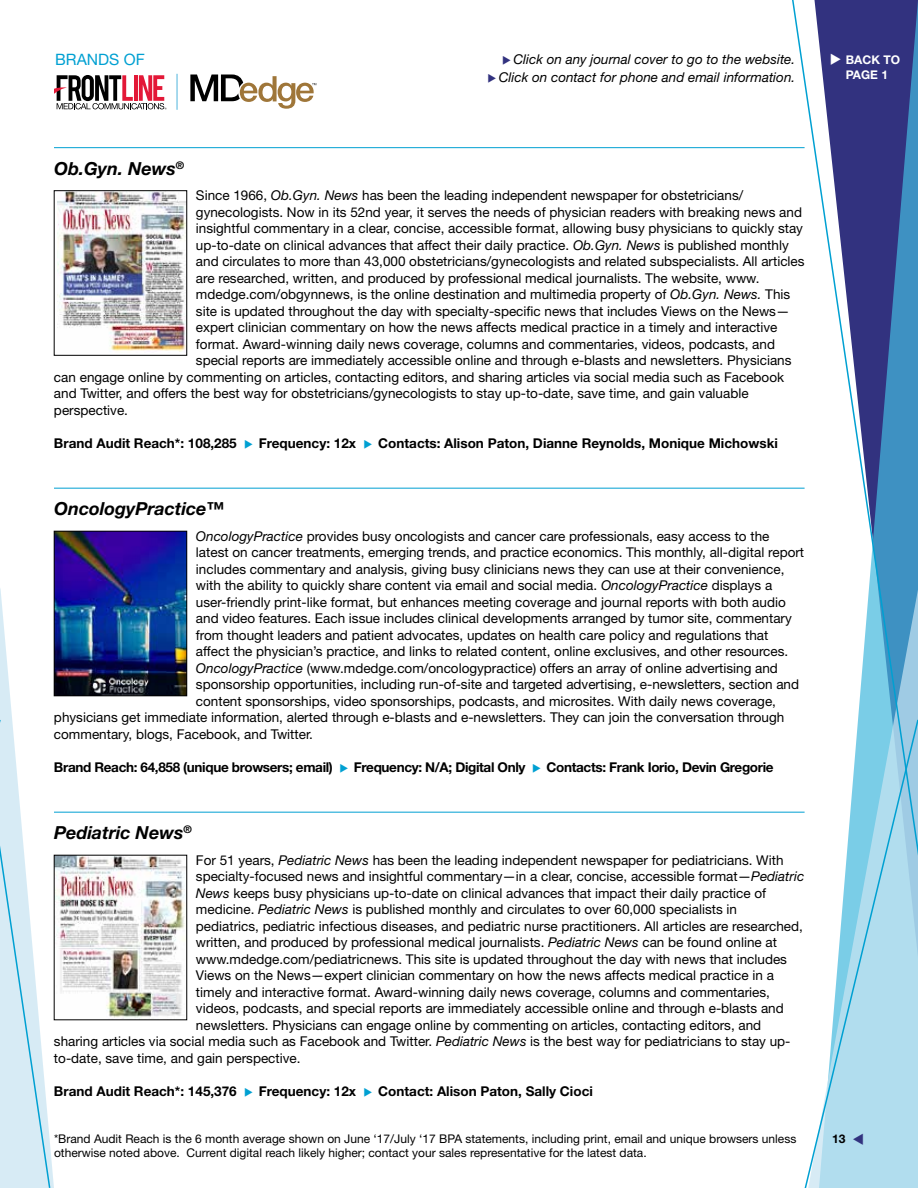
<style>
.page{position:relative;width:918px;height:1188px;background:#fff}
.page>*{position:absolute;margin:0;border:0;box-sizing:border-box;transform-origin:0 0}
.t1{font:italic 700 18px "Helvetica Neue LT Std";color:#000}
.t2{font:15.75px "Helvetica Neue LT Std";color:#00a0d2}
.t3{font:13.5px "Helvetica Neue LT Std";color:#000}
.t4{font:700 13.5px "Helvetica Neue LT Std";color:#000}
.t5{font:700 13.5px "Helvetica Neue LT Std";letter-spacing:-.025em;color:#000}
.t6{font:italic 13.5px "Helvetica Neue LT Std";color:#000}
.t7{font:12px/14.4px "Helvetica Neue LT Std";color:#000}
.t8{font:700 12px/14.4px "Helvetica Neue LT Std";color:#fff;text-align:center}
.t9{font:700 12px "Helvetica Neue LT Std";color:#000}
.s1{color:#32327f}
.s2{font-style:italic}
.s3{color:#00a0d2}
</style>
<div class="page">
<svg style="left:791px;top:0;width:127px;height:812px"></svg>
<svg style="left:0;top:587px;width:54px;height:601px"></svg>
<svg style="left:804px;top:718px;width:114px;height:470px"></svg>
<svg style="left:54px;top:75px;width:113px;height:34px"></svg>
<svg style="left:190px;top:75px;width:126px;height:34px"></svg>
<hr style="left:176px;top:74px;width:2px;height:36px;background:#76c5e4">
<hr style="left:54px;top:147px;width:751px;height:1px;background:#00a0d2">
<hr style="left:54px;top:488px;width:751px;height:1px;background:#00a0d2">
<hr style="left:54px;top:812px;width:751px;height:1px;background:#00a0d2">
<img style="left:56px;top:533px;width:129px;height:161px">
<div style="left:54px;top:531px;width:133px;height:165px;border:1px solid #000"></div>
<img style="left:56px;top:857px;width:129px;height:161px">
<img style="left:58px;top:192px;width:127px;height:160px">
<div style="left:54px;top:190px;width:133px;height:166px;border:1px solid #000"></div>
<svg style="left:846px;top:64px;width:13px;height:1px"></svg>
<svg style="left:853px;top:1134px;width:10px;height:11px"></svg>
<p class="t2" style="left:55px;top:50px;width:91px">BRANDS OF</p>
<p class="t6" style="left:502px;top:51px;width:295px"><span class="s1">◆</span> Click on any journal cover to go to the website.</p>
<p class="t6" style="left:488px;top:69px;width:309px"><span class="s1">◆</span> Click on contact for phone and email information.</p>
<p class="t8" style="left:830px;top:53px;width:72px">◆ BACK TO<br>PAGE 1</p>
<h1 class="t1" style="left:54px;top:157px;width:132px">Ob.Gyn. News<sup>®</sup></h1>
<p class="t3" style="left:196px;top:187px;width:549px">Since 1966, <span class="s2">Ob.Gyn. News</span> has been the leading independent newspaper for obstetricians/</p>
<p class="t3" style="left:196px;top:204px;width:608px">gynecologists. Now in its 52nd year, it serves the needs of physician readers with breaking news and</p>
<p class="t3" style="left:196px;top:220px;width:609px">insightful commentary in a clear, concise, accessible format, allowing busy physicians to quickly stay</p>
<p class="t3" style="left:196px;top:237px;width:594px">up-to-date on clinical advances that affect their daily practice. <span class="s2">Ob.Gyn. News</span> is published monthly</p>
<p class="t3" style="left:196px;top:253px;width:610px">and circulates to more than 43,000 obstetricians/gynecologists and related subspecialists. All articles</p>
<p class="t3" style="left:196px;top:270px;width:565px">are researched, written, and produced by professional medical journalists. The website, www.</p>
<p class="t3" style="left:196px;top:286px;width:596px">mdedge.com/obgynnews, is the online destination and multimedia property of <span class="s2">Ob.Gyn. News.</span> This</p>
<p class="t3" style="left:196px;top:303px;width:595px">site is updated throughout the day with specialty-specific news that includes Views on the News—</p>
<p class="t3" style="left:196px;top:319px;width:583px">expert clinician commentary on how the news affects medical practice in a timely and interactive</p>
<p class="t3" style="left:196px;top:336px;width:581px">format. Award-winning daily news coverage, columns and commentaries, videos, podcasts, and</p>
<p class="t3" style="left:196px;top:352px;width:597px">special reports are immediately accessible online and through e-blasts and newsletters. Physicians</p>
<p class="t3" style="left:54px;top:369px;width:732px">can engage online by commenting on articles, contacting editors, and sharing articles via social media such as Facebook</p>
<p class="t3" style="left:54px;top:385px;width:696px">and Twitter, and offers the best way for obstetricians/gynecologists to stay up-to-date, save time, and gain valuable</p>
<p class="t3" style="left:54px;top:402px;width:76px">perspective.</p>
<p class="t4" style="left:54px;top:435px;width:725px">Brand Audit Reach*: 108,285 <span class="s3">◆</span> Frequency: 12x <span class="s3">◆</span> Contacts: Alison Paton, Dianne Reynolds, Monique Michowski</p>
<h1 class="t1" style="left:54px;top:498px;width:172px">OncologyPractice™</h1>
<p class="t3" style="left:196px;top:528px;width:575px"><span class="s2">OncologyPractice</span> provides busy oncologists and cancer care professionals, easy access to the</p>
<p class="t3" style="left:196px;top:544px;width:610px">latest on cancer treatments, emerging trends, and practice economics. This monthly, all-digital report</p>
<p class="t3" style="left:196px;top:561px;width:590px">includes commentary and analysis, giving busy clinicians news they can use at their convenience,</p>
<p class="t3" style="left:196px;top:577px;width:578px">with the ability to quickly share content via email and social media. <span class="s2">OncologyPractice</span> displays a</p>
<p class="t3" style="left:196px;top:594px;width:591px">user-friendly print-like format, but enhances meeting coverage and journal reports with both audio</p>
<p class="t3" style="left:196px;top:610px;width:597px">and video features. Each issue includes clinical developments arranged by tumor site, commentary</p>
<p class="t3" style="left:196px;top:627px;width:574px">from thought leaders and patient advocates, updates on health care policy and regulations that</p>
<p class="t3" style="left:196px;top:643px;width:594px">affect the physician’s practice, and links to related content, online exclusives, and other resources.</p>
<p class="t3" style="left:196px;top:660px;width:583px"><span class="s2">OncologyPractice</span> (www.mdedge.com/oncologypractice) offers an array of online advertising and</p>
<p class="t3" style="left:196px;top:676px;width:605px">sponsorship opportunities, including run-of-site and targeted advertising, e-newsletters, section and</p>
<p class="t3" style="left:196px;top:693px;width:582px">content sponsorships, video sponsorships, podcasts, and microsites. With daily news coverage,</p>
<p class="t3" style="left:54px;top:709px;width:732px">physicians get immediate information, alerted through e-blasts and e-newsletters. They can join the conversation through</p>
<p class="t3" style="left:54px;top:726px;width:261px">commentary, blogs, Facebook, and Twitter.</p>
<p class="t5" style="left:54px;top:759px;width:721px">Brand Reach: 64,858 (unique browsers; email) <span class="s3">◆</span> Frequency: N/A; Digital Only <span class="s3">◆</span> Contacts: Frank Iorio, Devin Gregorie</p>
<h1 class="t1" style="left:54px;top:822px;width:139px">Pediatric News<sup>®</sup></h1>
<p class="t3" style="left:196px;top:852px;width:589px">For 51 years, <span class="s2">Pediatric News</span> has been the leading independent newspaper for pediatricians. With</p>
<p class="t3" style="left:196px;top:868px;width:610px">specialty-focused news and insightful commentary—in a clear, concise, accessible format—<span class="s2">Pediatric</span></p>
<p class="t3" style="left:196px;top:885px;width:572px"><span class="s2">News</span> keeps busy physicians up-to-date on clinical advances that impact their daily practice of</p>
<p class="t3" style="left:196px;top:901px;width:543px">medicine. <span class="s2">Pediatric News</span> is published monthly and circulates to over 60,000 specialists in</p>
<p class="t3" style="left:196px;top:918px;width:609px">pediatrics, pediatric infectious diseases, and pediatric nurse practitioners. All articles are researched,</p>
<p class="t3" style="left:196px;top:934px;width:583px">written, and produced by professional medical journalists. <span class="s2">Pediatric News</span> can be found online at</p>
<p class="t3" style="left:196px;top:951px;width:593px">www.mdedge.com/pediatricnews. This site is updated throughout the day with news that includes</p>
<p class="t3" style="left:196px;top:967px;width:580px">Views on the News—expert clinician commentary on how the news affects medical practice in a</p>
<p class="t3" style="left:196px;top:984px;width:576px">timely and interactive format. Award-winning daily news coverage, columns and commentaries,</p>
<p class="t3" style="left:196px;top:1000px;width:589px">videos, podcasts, and special reports are immediately accessible online and through e-blasts and</p>
<p class="t3" style="left:196px;top:1017px;width:567px">newsletters. Physicians can engage online by commenting on articles, contacting editors, and</p>
<p class="t3" style="left:54px;top:1033px;width:738px">sharing articles via social media such as Facebook and Twitter. <span class="s2">Pediatric News</span> is the best way for pediatricians to stay up-</p>
<p class="t3" style="left:54px;top:1050px;width:248px">to-date, save time, and gain perspective.</p>
<p class="t4" style="left:54px;top:1083px;width:540px">Brand Audit Reach*: 145,376 <span class="s3">◆</span> Frequency: 12x <span class="s3">◆</span> Contact: Alison Paton, Sally Cioci</p>
<p class="t7" style="left:54px;top:1131px;width:744px">*Brand Audit Reach is the 6 month average shown on June ‘17/July ‘17 BPA statements, including print, email and unique browsers unless otherwise noted above. Current digital reach likely higher; contact your sales representative for the latest data.</p>
<p class="t9" style="left:832px;top:1131px;width:15px">13</p>
</div>
